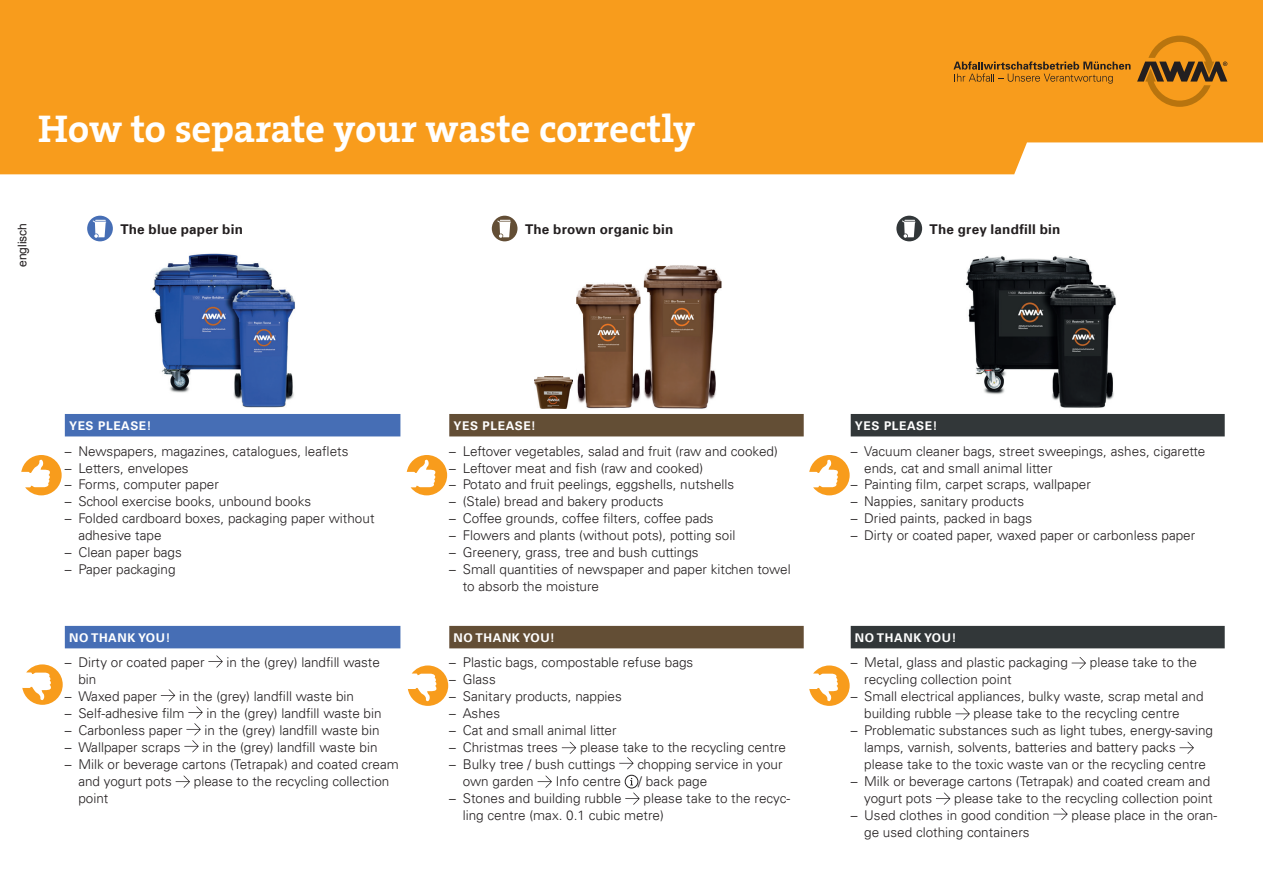
<style>
.page{position:relative;width:1263px;height:893px;background:#fff}
.page>*{position:absolute;margin:0;border:0;box-sizing:border-box;transform-origin:0 0}
.t1{font:39px "The Serif HP7 Bld";letter-spacing:-.01em;color:#fff}
.t2{font:300 13.5px/17px "Univers LT";color:#231f20}
.t3{font:700 13.5px "Univers LT";letter-spacing:.015em;color:#231f20}
.t4{font:700 12px "Univers LT Std";letter-spacing:.05em;color:#fff}
.t5{font:12px "Arial";color:#231f20}
</style>
<div class="page">
<div style="left:0;top:0;width:1263px;height:174px;background:#f89c1c"></div>
<svg style="left:22px;top:664px;width:41px;height:41px"></svg>
<svg style="left:21px;top:455px;width:41px;height:40px"></svg>
<svg style="left:809px;top:665px;width:41px;height:41px"></svg>
<svg style="left:809px;top:455px;width:41px;height:40px"></svg>
<svg style="left:408px;top:665px;width:40px;height:41px"></svg>
<svg style="left:407px;top:455px;width:40px;height:40px"></svg>
<svg style="left:87px;top:216px;width:26px;height:25px"></svg>
<svg style="left:492px;top:216px;width:25px;height:25px"></svg>
<svg style="left:896px;top:216px;width:26px;height:25px"></svg>
<div style="left:65px;top:414px;width:335px;height:22px;background:#466eb5"></div>
<div style="left:65px;top:626px;width:335px;height:22px;background:#466eb5"></div>
<svg style="left:208px;top:656px;width:15px;height:11px"></svg>
<svg style="left:161px;top:689px;width:14px;height:12px"></svg>
<svg style="left:184px;top:706px;width:19px;height:46px"></svg>
<svg style="left:176px;top:776px;width:14px;height:12px"></svg>
<div style="left:851px;top:414px;width:374px;height:22px;background:#323739"></div>
<div style="left:851px;top:626px;width:374px;height:22px;background:#323739"></div>
<svg style="left:1072px;top:657px;width:14px;height:12px"></svg>
<svg style="left:955px;top:708px;width:15px;height:12px"></svg>
<svg style="left:1179px;top:742px;width:15px;height:12px"></svg>
<svg style="left:936px;top:793px;width:14px;height:12px"></svg>
<svg style="left:1053px;top:808px;width:15px;height:12px"></svg>
<div style="left:449px;top:414px;width:355px;height:22px;background:#634e35"></div>
<div style="left:449px;top:626px;width:355px;height:22px;background:#634e35"></div>
<svg style="left:562px;top:742px;width:14px;height:12px"></svg>
<svg style="left:619px;top:757px;width:15px;height:12px"></svg>
<svg style="left:537px;top:776px;width:15px;height:12px"></svg>
<svg style="left:630px;top:778px;width:3px;height:7px"></svg>
<div style="left:625px;top:775px;width:13px;height:13px;border:1px solid #231f20;border-radius:50%"></div>
<svg style="left:625px;top:793px;width:15px;height:12px"></svg>
<img style="left:152px;top:253px;width:143px;height:155px">
<img style="left:576px;top:265px;width:146px;height:144px">
<img style="left:535px;top:376px;width:37px;height:33px">
<img style="left:965px;top:256px;width:151px;height:152px">
<svg style="left:1137px;top:36px;width:90px;height:71px;background:#c9801a"></svg>
<svg style="left:953px;top:61px;width:177px;height:23px;background:#c9801c"></svg>
<h1 class="t1" style="left:38px;top:103px;width:659px">How to separate your waste correctly</h1>
<p class="t5" style="left:14px;top:267px;width:46px;rotate:-90deg">englisch</p>
<p class="t3" style="left:120px;top:221px;width:124px">The blue paper bin</p>
<p class="t3" style="left:525px;top:221px;width:150px">The brown organic bin</p>
<p class="t3" style="left:930px;top:221px;width:132px">The grey landfill bin</p>
<p class="t4" style="left:69px;top:419px;width:84px">YES PLEASE!</p>
<p class="t2" style="left:65px;top:442px;width:285px">– Newspapers, magazines, catalogues, leaflets</p>
<p class="t2" style="left:65px;top:459px;width:125px">– Letters, envelopes</p>
<p class="t2" style="left:65px;top:476px;width:156px">– Forms, computer paper</p>
<p class="t2" style="left:65px;top:493px;width:248px">– School exercise books, unbound books</p>
<p class="t2" style="left:78px;top:510px;width:298px;text-indent:-14px">– Folded cardboard boxes, packaging paper without adhesive tape</p>
<p class="t2" style="left:65px;top:544px;width:119px">– Clean paper bags</p>
<p class="t2" style="left:65px;top:561px;width:112px">– Paper packaging</p>
<p class="t4" style="left:453px;top:419px;width:84px">YES PLEASE!</p>
<p class="t2" style="left:449px;top:442px;width:330px">– Leftover vegetables, salad and fruit (raw and cooked)</p>
<p class="t2" style="left:449px;top:459px;width:255px">– Leftover meat and fish (raw and cooked)</p>
<p class="t2" style="left:449px;top:476px;width:287px">– Potato and fruit peelings, eggshells, nutshells</p>
<p class="t2" style="left:449px;top:493px;width:216px">– (Stale) bread and bakery products</p>
<p class="t2" style="left:449px;top:510px;width:266px">– Coffee grounds, coffee filters, coffee pads</p>
<p class="t2" style="left:449px;top:527px;width:288px">– Flowers and plants (without pots), potting soil</p>
<p class="t2" style="left:449px;top:544px;width:251px">– Greenery, grass, tree and bush cuttings</p>
<p class="t2" style="left:463px;top:561px;width:329px;text-indent:-14px">– Small quantities of newspaper and paper kitchen towel to absorb the moisture</p>
<p class="t4" style="left:69px;top:631px;width:103px">NO THANK YOU!</p>
<p class="t2" style="left:65px;top:654px;width:141px">– Dirty or coated paper</p>
<p class="t2" style="left:227px;top:654px;width:155px">in the (grey) landfill waste</p>
<p class="t2" style="left:78px;top:671px;width:20px">bin</p>
<p class="t2" style="left:65px;top:688px;width:94px">– Waxed paper</p>
<p class="t2" style="left:179px;top:688px;width:177px">in the (grey) landfill waste bin</p>
<p class="t2" style="left:65px;top:705px;width:121px">– Self-adhesive film</p>
<p class="t2" style="left:207px;top:705px;width:177px">in the (grey) landfill waste bin</p>
<p class="t2" style="left:65px;top:722px;width:119px">– Carbonless paper</p>
<p class="t2" style="left:205px;top:722px;width:177px">in the (grey) landfill waste bin</p>
<p class="t2" style="left:65px;top:739px;width:117px">– Wallpaper scraps</p>
<p class="t2" style="left:203px;top:739px;width:177px">in the (grey) landfill waste bin</p>
<p class="t2" style="left:78px;top:756px;width:322px;text-indent:-14px">– Milk or beverage cartons (Tetrapak) and coated cream and yogurt pots</p>
<p class="t2" style="left:194px;top:773px;width:197px">please to the recycling collection</p>
<p class="t2" style="left:78px;top:790px;width:32px">point</p>
<p class="t4" style="left:453px;top:631px;width:103px">NO THANK YOU!</p>
<p class="t2" style="left:449px;top:654px;width:246px">– Plastic bags, compostable refuse bags</p>
<p class="t2" style="left:449px;top:671px;width:48px">– Glass</p>
<p class="t2" style="left:449px;top:688px;width:174px">– Sanitary products, nappies</p>
<p class="t2" style="left:449px;top:705px;width:52px">– Ashes</p>
<p class="t2" style="left:449px;top:722px;width:169px">– Cat and small animal litter</p>
<p class="t2" style="left:449px;top:739px;width:110px">– Christmas trees</p>
<p class="t2" style="left:580px;top:739px;width:208px">please take to the recycling centre</p>
<p class="t2" style="left:449px;top:756px;width:168px">– Bulky tree / bush cuttings</p>
<p class="t2" style="left:637px;top:756px;width:147px">chopping service in your</p>
<p class="t2" style="left:463px;top:773px;width:73px">own garden</p>
<p class="t2" style="left:556px;top:773px;width:67px">Info centre</p>
<p class="t2" style="left:638px;top:773px;width:71px">/ back page</p>
<p class="t2" style="left:449px;top:790px;width:174px">– Stones and building rubble</p>
<p class="t2" style="left:463px;top:790px;width:329px;text-indent:181px">please take to the recyc&shy;ling centre (max. 0.1 cubic metre)</p>
<p class="t4" style="left:855px;top:419px;width:84px">YES PLEASE!</p>
<p class="t2" style="left:864px;top:442px;width:343px;text-indent:-14px">– Vacuum cleaner bags, street sweepings, ashes, cigarette ends, cat and small animal litter</p>
<p class="t2" style="left:851px;top:476px;width:242px">– Painting film, carpet scraps, wallpaper</p>
<p class="t2" style="left:851px;top:493px;width:175px">– Nappies, sanitary products</p>
<p class="t2" style="left:851px;top:510px;width:183px">– Dried paints, packed in bags</p>
<p class="t2" style="left:851px;top:527px;width:346px">– Dirty or coated paper, waxed paper or carbonless paper</p>
<p class="t4" style="left:855px;top:631px;width:103px">NO THANK YOU!</p>
<p class="t2" style="left:851px;top:654px;width:219px">– Metal, glass and plastic packaging</p>
<p class="t2" style="left:1090px;top:654px;width:109px">please take to the</p>
<p class="t2" style="left:864px;top:671px;width:149px">recycling collection point</p>
<p class="t2" style="left:864px;top:688px;width:341px;text-indent:-14px">– Small electrical appliances, bulky waste, scrap metal and building rubble</p>
<p class="t2" style="left:974px;top:705px;width:208px">please take to the recycling centre</p>
<p class="t2" style="left:864px;top:722px;width:350px;text-indent:-13px">– Problematic substances such as light tubes, energy-saving lamps, varnish, solvents, batteries and battery packs please take to the toxic waste van or the recycling centre</p>
<p class="t2" style="left:864px;top:773px;width:348px;text-indent:-14px">– Milk or beverage cartons (Tetrapak) and coated cream and yogurt pots</p>
<p class="t2" style="left:954px;top:790px;width:260px">please take to the recycling collection point</p>
<p class="t2" style="left:851px;top:807px;width:200px">– Used clothes in good condition</p>
<p class="t2" style="left:1071px;top:807px;width:147px">please place in the oran-</p>
<p class="t2" style="left:864px;top:824px;width:167px">ge used clothing containers</p>
</div>
